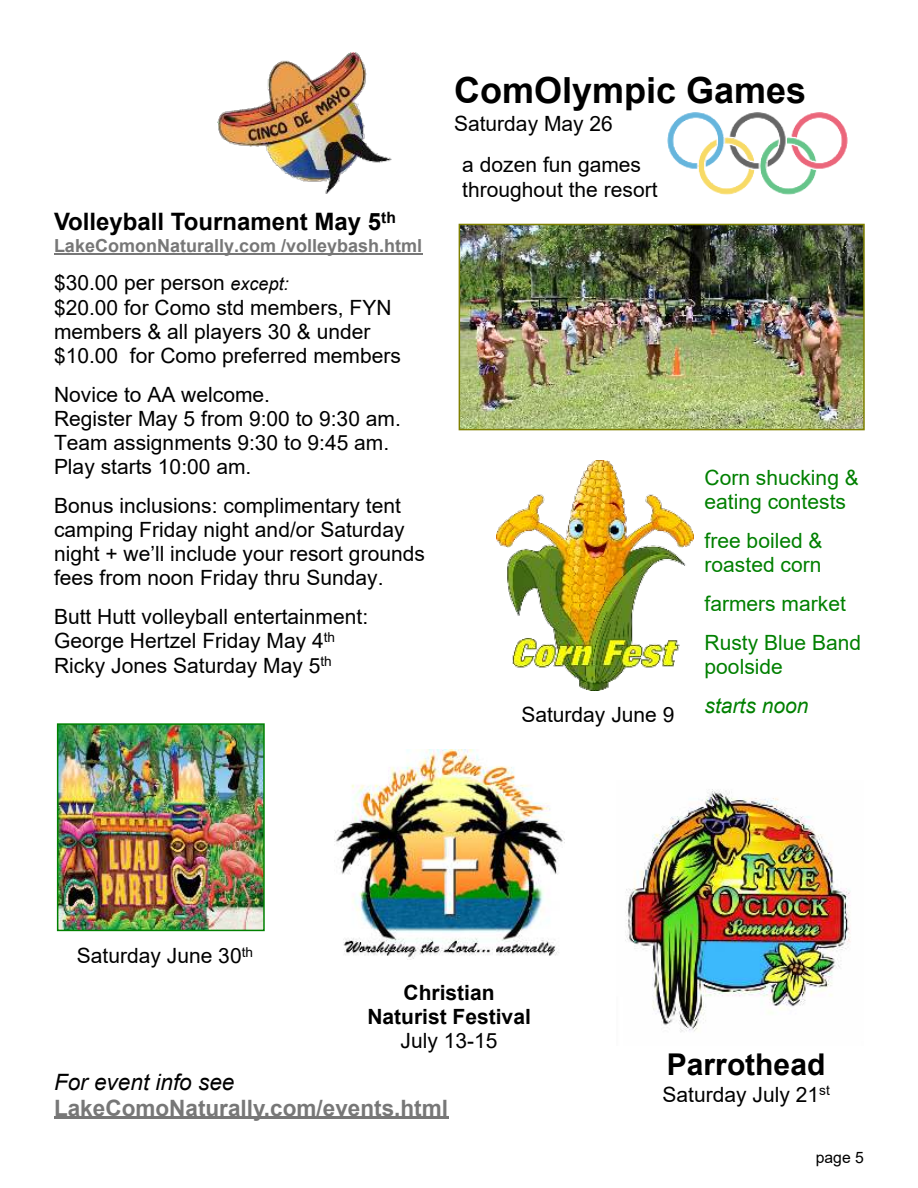
<style>
.page{position:relative;width:918px;height:1188px;background:#fff}
.page>*{position:absolute;margin:0;border:0;box-sizing:border-box;transform-origin:0 0}
.t1{font:700 36px "Arial";color:#000}
.t2{font:700 30px "Arial";color:#000}
.t3{font:700 24px "Arial";color:#000}
.t4{font:700 22.5px "Arial";color:#777}
.t5{font:italic 22.5px "Arial";color:#000}
.t6{font:21px/24.2px "Arial";color:#000}
.t7{font:21px/24.2px "Arial";color:#008000}
.t8{font:700 21px/24.2px "Arial";color:#000;text-align:center}
.t9{font:italic 21px "Arial";color:#008000}
.t10{font:700 18px "Arial";color:#777}
.t11{font:15.75px "Arial";color:#000}
.s1{font-style:italic;font-size:18px}
</style>
<div class="page">
<img style="left:218px;top:53px;width:174px;height:141px">
<hr style="left:54px;top:253px;width:368px;height:2px;background:#777">
<img style="left:334px;top:749px;width:230px;height:211px">
<img style="left:496px;top:461px;width:198px;height:230px">
<img style="left:667px;top:112px;width:180px;height:83px">
<hr style="left:54px;top:1117px;width:394px;height:2px;background:#777">
<img style="left:60px;top:726px;width:202px;height:202px">
<div style="left:57px;top:723px;width:208px;height:208px;border:2px solid #008000"></div>
<img style="left:462px;top:227px;width:400px;height:200px">
<div style="left:459px;top:224px;width:406px;height:206px;border:2px solid #808000"></div>
<img style="left:625px;top:789px;width:226px;height:243px">
<h1 class="t1" style="left:454px;top:77px;width:354px">ComOlympic Games</h1>
<p class="t6" style="left:454px;top:114px;width:160px">Saturday May 26</p>
<p class="t3" style="left:54px;top:213px;width:343px">Volleyball Tournament May 5<sup>th</sup></p>
<p class="t10" style="left:54px;top:239px;width:370px">LakeComonNaturally.com /volleybash.html</p>
<p class="t6" style="left:54px;top:273px;width:348px">$30.00 per person <span class="s1">except:<br></span>$20.00 for Como std members, FYN members &amp; all players 30 &amp; under $10.00 for Como preferred members</p>
<p class="t6" style="left:54px;top:384px;width:348px">Novice to AA welcome.<br>Register May 5 from 9:00 to 9:30 am.<br>Team assignments 9:30 to 9:45 am.<br>Play starts 10:00 am.</p>
<p class="t6" style="left:54px;top:496px;width:373px">Bonus inclusions: complimentary tent camping Friday night and/or Saturday night + we’ll include your resort grounds fees from noon Friday thru Sunday.</p>
<p class="t6" style="left:54px;top:607px;width:316px">Butt Hutt volleyball entertainment:<br>George Hertzel Friday May 4<sup>th<br></sup>Ricky Jones Saturday May 5<sup>th</sup></p>
<p class="t6" style="left:462px;top:155px;width:197px">a dozen fun games throughout the resort</p>
<p class="t6" style="left:521px;top:704px;width:155px">Saturday June 9</p>
<p class="t7" style="left:705px;top:467px;width:156px">Corn shucking &amp; eating contests</p>
<p class="t7" style="left:705px;top:530px;width:120px">free boiled &amp; roasted corn</p>
<p class="t7" style="left:705px;top:586px;width:158px;line-height:39.2px">farmers market<br>Rusty Blue Band</p>
<p class="t7" style="left:705px;top:656px;width:80px">poolside</p>
<p class="t9" style="left:705px;top:698px;width:106px">starts noon</p>
<p class="t6" style="left:77px;top:946px;width:178px">Saturday June 30<sup>th</sup></p>
<p class="t8" style="left:367px;top:982px;width:165px">Christian<br>Naturist Festival</p>
<p class="t6" style="left:401px;top:1030px;width:99px">July 13-15</p>
<p class="t5" style="left:54px;top:1073px;width:182px">For event info see</p>
<p class="t4" style="left:54px;top:1099px;width:396px">LakeComoNaturally.com/events.html</p>
<h2 class="t2" style="left:667px;top:1053px;width:160px">Parrothead</h2>
<p class="t6" style="left:663px;top:1084px;width:169px">Saturday July 21<sup>st</sup></p>
<p class="t11" style="left:816px;top:1151px;width:50px">page 5</p>
</div>
